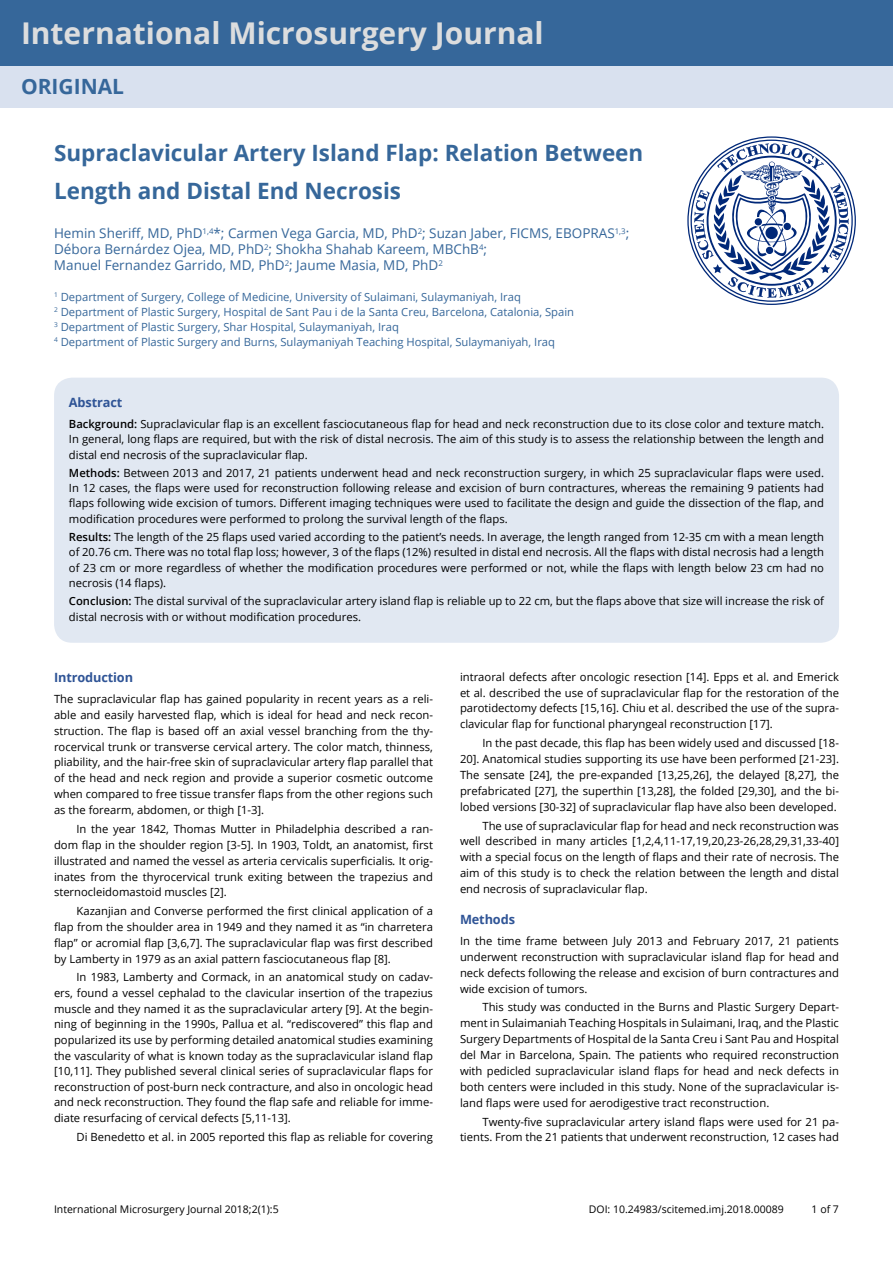
<style>
.page{position:relative;width:893px;height:1263px;background:#fff}
.page>*{position:absolute;margin:0;border:0;box-sizing:border-box;transform-origin:0 0}
.t1{font:700 30px "Open Sans";color:#dcddde}
.t2{font:700 22.5px/37.5px "Open Sans";color:#36679a}
.t3{font:700 21px "Open Sans";color:#36679a}
.t4{font:13.5px/15.8px "Open Sans";color:#36679a}
.t5{font:700 12.75px "Open Sans";letter-spacing:-.01em;color:#2f5496}
.t6{font:11.25px/15.9px "Open Sans";color:#000;text-align:justify}
.t7{font:11.25px/15px "Open Sans";color:#36679a}
.t8{font:10.5px "Open Sans";color:#000}
.s1{font-weight:600}
.s2{font-style:italic}
</style>
<div class="page">
<div style="left:0;top:0;width:893px;height:67px;background:#36679a"></div>
<div style="left:0;top:67px;width:893px;height:41px;background:#d9e1ef"></div>
<svg style="left:687px;top:136px;width:169px;height:169px"></svg>
<div style="left:784px;top:223px;width:7px;height:7px;background:#002878;border-radius:50%"></div>
<div style="left:766px;top:247px;width:7px;height:7px;background:#002878;border-radius:50%"></div>
<div style="left:755px;top:218px;width:7px;height:7px;background:#002878;border-radius:50%"></div>
<div style="left:765px;top:227px;width:13px;height:12px;background:#002878;border-radius:50%"></div>
<div style="left:54px;top:378px;width:785px;height:265px;background:#e1e8f2;border-radius:18px"></div>
<h1 class="t1" style="left:21px;top:12px;width:524px">International Microsurgery Journal</h1>
<h3 class="t3" style="left:21px;top:72px;width:105px">ORIGINAL</h3>
<h2 class="t2" style="left:54px;top:134px;width:591px">Supraclavicular Artery Island Flap: Relation Between<br>Length and Distal End Necrosis</h2>
<p class="t4" style="left:54px;top:225px;width:577px">Hemin Sheriff, MD, PhD<sup>1,4</sup>*; Carmen Vega Garcia, MD, PhD<sup>2</sup>; Suzan Jaber, FICMS, EBOPRAS<sup>1,3</sup>;<br>Débora Bernárdez Ojea, MD, PhD<sup>2</sup>; Shokha Shahab Kareem, MBChB<sup>4</sup>;<br>Manuel Fernandez Garrido, MD, PhD<sup>2</sup>; Jaume Masia, MD, PhD<sup>2</sup></p>
<p class="t7" style="left:54px;top:289px;width:522px"><sup>1</sup> Department of Surgery, College of Medicine, University of Sulaimani, Sulaymaniyah, Iraq<br><sup>2</sup> Department of Plastic Surgery, Hospital de Sant Pau i de la Santa Creu, Barcelona, Catalonia, Spain <sup>3</sup> Department of Plastic Surgery, Shar Hospital, Sulaymaniyah, Iraq<br><sup>4</sup> Department of Plastic Surgery and Burns, Sulaymaniyah Teaching Hospital, Sulaymaniyah, Iraq</p>
<p class="t5" style="left:69px;top:394px;width:55px">Abstract</p>
<p class="t6" style="left:69px;top:416px;width:757px;line-height:15.3px"><span class="s1">Background:</span> Supraclavicular flap is an excellent fasciocutaneous flap for head and neck reconstruction due to its close color and texture match.<br>In general, long flaps are required, but with the risk of distal necrosis. The aim of this study is to assess the relationship between the length and distal end necrosis of the supraclavicular flap.</p>
<p class="t6" style="left:69px;top:465px;width:757px;line-height:15.3px"><span class="s1">Methods:</span> Between 2013 and 2017, 21 patients underwent head and neck reconstruction surgery, in which 25 supraclavicular flaps were used.<br>In 12 cases, the flaps were used for reconstruction following release and excision of burn contractures, whereas the remaining 9 patients had flaps following wide excision of tumors. Different imaging techniques were used to facilitate the design and guide the dissection of the flap, and modification procedures were performed to prolong the survival length of the flaps.</p>
<p class="t6" style="left:69px;top:529px;width:757px;line-height:15.3px"><span class="s1">Results:</span> The length of the 25 flaps used varied according to the patient’s needs. In average, the length ranged from 12-35 cm with a mean length of 20.76 cm. There was no total flap loss; however, 3 of the flaps (12%) resulted in distal end necrosis. All the flaps with distal necrosis had a length of 23 cm or more regardless of whether the modification procedures were performed or not, while the flaps with length below 23 cm had no necrosis (14 flaps).</p>
<p class="t6" style="left:69px;top:593px;width:756px;line-height:15.3px"><span class="s1">Conclusion:</span> The distal survival of the supraclavicular artery island flap is reliable up to 22 cm, but the flaps above that size will increase the risk of distal necrosis with or without modification procedures.</p>
<p class="t5" style="left:54px;top:668px;width:81px">Introduction</p>
<p class="t6" style="left:54px;top:690px;width:380px">The supraclavicular flap has gained popularity in recent years as a reli&shy;able and easily harvested flap, which is ideal for head and neck recon&shy;struction. The flap is based off an axial vessel branching from the thy&shy;rocervical trunk or transverse cervical artery. The color match, thinness, pliability, and the hair-free skin of supraclavicular artery flap parallel that of the head and neck region and provide a superior cosmetic outcome when compared to free tissue transfer flaps from the other regions such as the forearm, abdomen, or thigh [1-3].</p>
<p class="t6" style="left:54px;top:820px;width:380px;text-indent:22px">In the year 1842, Thomas Mutter in Philadelphia described a ran&shy;dom flap in the shoulder region [3-5]. In 1903, Toldt, an anatomist, first illustrated and named the vessel as arteria cervicalis superficialis<span class="s2">.</span> It orig&shy;inates from the thyrocervical trunk exiting between the trapezius and sternocleidomastoid muscles [2].</p>
<p class="t6" style="left:54px;top:903px;width:380px;text-indent:22px">Kazanjian and Converse performed the first clinical application of a flap from the shoulder area in 1949 and they named it as “in charretera flap” or acromial flap [3,6,7]. The supraclavicular flap was first described by Lamberty in 1979 as an axial pattern fasciocutaneous flap [8].</p>
<p class="t6" style="left:54px;top:969px;width:380px;text-indent:22px">In 1983, Lamberty and Cormack, in an anatomical study on cadav&shy;ers, found a vessel cephalad to the clavicular insertion of the trapezius muscle and they named it as the supraclavicular artery [9]. At the begin&shy;ning of beginning in the 1990s, Pallua et al. “rediscovered” this flap and popularized its use by performing detailed anatomical studies examining the vascularity of what is known today as the supraclavicular island flap [10,11]. They published several clinical series of supraclavicular flaps for reconstruction of post-burn neck contracture, and also in oncologic head and neck reconstruction. They found the flap safe and reliable for imme&shy;diate resurfacing of cervical defects [5,11-13].</p>
<p class="t6" style="left:76px;top:1128px;width:358px">Di Benedetto et al. in 2005 reported this flap as reliable for covering</p>
<p class="t6" style="left:460px;top:668px;width:380px">intraoral defects after oncologic resection [14]. Epps et al. and Emerick et al. described the use of supraclavicular flap for the restoration of the parotidectomy defects [15,16]. Chiu et al. described the use of the supra&shy;clavicular flap for functional pharyngeal reconstruction [17].</p>
<p class="t6" style="left:460px;top:735px;width:380px;text-indent:22px">In the past decade, this flap has been widely used and discussed [18- 20]. Anatomical studies supporting its use have been performed [21-23].<br>The sensate [24], the pre-expanded [13,25,26], the delayed [8,27], the prefabricated [27], the superthin [13,28], the folded [29,30], and the bi&shy;lobed versions [30-32] of supraclavicular flap have also been developed.</p>
<p class="t6" style="left:460px;top:817px;width:381px;text-indent:22px">The use of supraclavicular flap for head and neck reconstruction was well described in many articles [1,2,4,11-17,19,20,23-26,28,29,31,33-40] with a special focus on the length of flaps and their rate of necrosis. The aim of this study is to check the relation between the length and distal end necrosis of supraclavicular flap.</p>
<p class="t5" style="left:460px;top:910px;width:57px">Methods</p>
<p class="t6" style="left:460px;top:933px;width:380px">In the time frame between July 2013 and February 2017, 21 patients underwent reconstruction with supraclavicular island flap for head and neck defects following the release and excision of burn contractures and wide excision of tumors.</p>
<p class="t6" style="left:460px;top:999px;width:380px;text-indent:22px">This study was conducted in the Burns and Plastic Surgery Depart&shy;ment in Sulaimaniah Teaching Hospitals in Sulaimani, Iraq, and the Plastic Surgery Departments of Hospital de la Santa Creu i Sant Pau and Hospital del Mar in Barcelona, Spain. The patients who required reconstruction with pedicled supraclavicular island flaps for head and neck defects in both centers were included in this study. None of the supraclavicular is&shy;land flaps were used for aerodigestive tract reconstruction.</p>
<p class="t6" style="left:460px;top:1113px;width:380px;text-align:right">Twenty-five supraclavicular artery island flaps were used for 21 pa&shy;tients. From the 21 patients that underwent reconstruction, 12 cases had</p>
<p class="t8" style="left:54px;top:1201px;width:226px">International Microsurgery Journal 2018;2(1):5</p>
<p class="t8" style="left:589px;top:1201px;width:196px">DOI: 10.24983/scitemed.imj.2018.00089</p>
<p class="t8" style="left:812px;top:1201px;width:29px">1 of 7</p>
</div>
